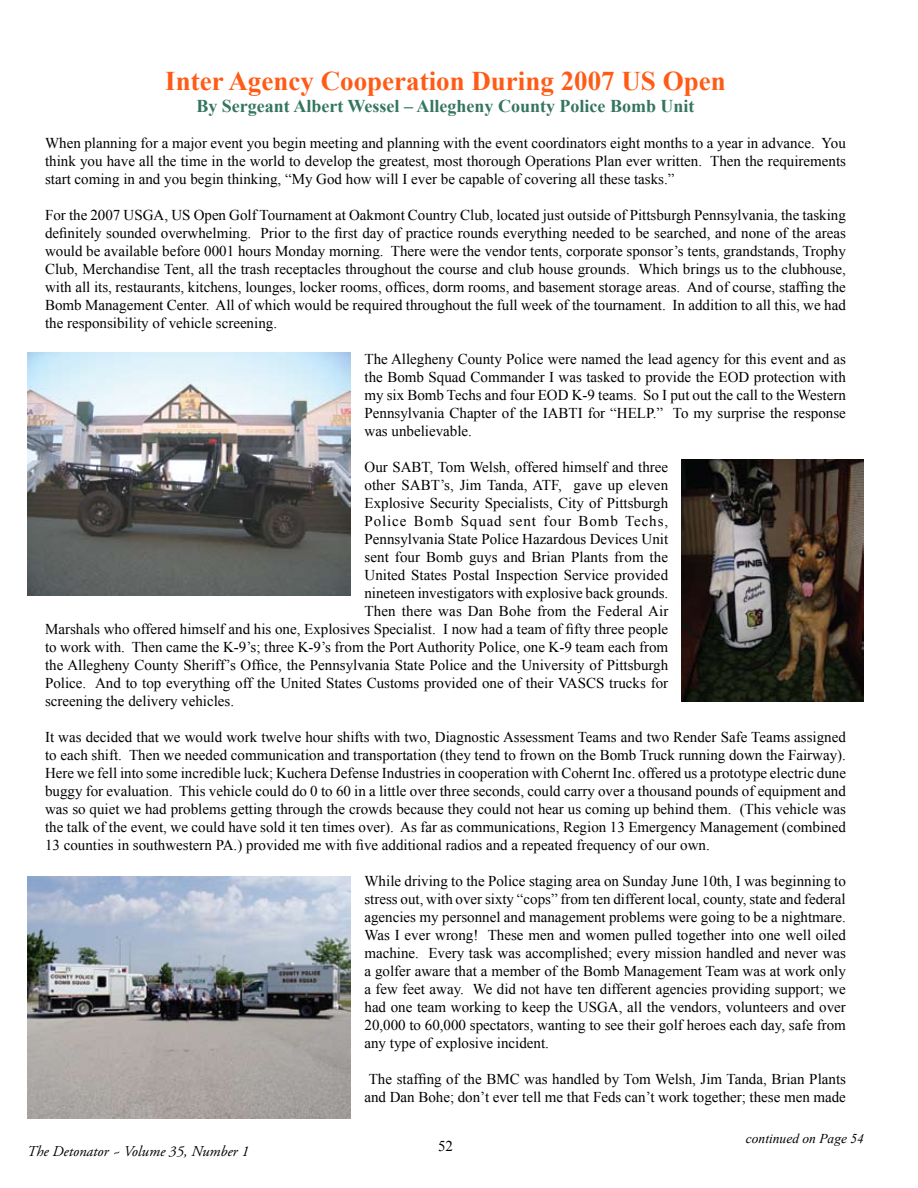
<style>
.page{position:relative;width:918px;height:1188px;background:#fff}
.page>*{position:absolute;margin:0;border:0;box-sizing:border-box;transform-origin:0 0}
.t1{font:700 27px "Times New Roman";color:#ff5b16}
.t2{font:700 18px "Times New Roman";color:#34755e}
.t3{font:15px/18px "Times New Roman";color:#000;text-align:justify}
.t4{font:15px "Times New Roman";letter-spacing:.06em;color:#000}
.t5{font:italic 15px "Adobe Garamond";color:#000}
.t6{font:italic 13.5px "Times New Roman";color:#000}
</style>
<div class="page">
<img style="left:27px;top:352px;width:324px;height:243px">
<img style="left:682px;top:459px;width:182px;height:243px">
<img style="left:27px;top:876px;width:324px;height:243px">
<h1 class="t1" style="left:165px;top:63px;width:562px">Inter Agency Cooperation During 2007 US Open</h1>
<p class="t2" style="left:196px;top:93px;width:500px">By Sergeant Albert Wessel – Allegheny County Police Bomb Unit</p>
<p class="t3" style="left:45px;top:134px;width:802px">When planning for a major event you begin meeting and planning with the event coordinators eight months to a year in advance. You think you have all the time in the world to develop the greatest, most thorough Operations Plan ever written. Then the requirements start coming in and you begin thinking, “My God how will I ever be capable of covering all these tasks.”</p>
<p class="t3" style="left:45px;top:206px;width:802px">For the 2007 USGA, US Open Golf Tournament at Oakmont Country Club, located just outside of Pittsburgh Pennsylvania, the tasking definitely sounded overwhelming. Prior to the first day of practice rounds everything needed to be searched, and none of the areas would be available before 0001 hours Monday morning. There were the vendor tents, corporate sponsor’s tents, grandstands, Trophy Club, Merchandise Tent, all the trash receptacles throughout the course and club house grounds. Which brings us to the clubhouse, with all its, restaurants, kitchens, lounges, locker rooms, offices, dorm rooms, and basement storage areas. And of course, staffing the Bomb Management Center. All of which would be required throughout the full week of the tournament. In addition to all this, we had the responsibility of vehicle screening.</p>
<p class="t3" style="left:365px;top:350px;width:483px">The Allegheny County Police were named the lead agency for this event and as the Bomb Squad Commander I was tasked to provide the EOD protection with my six Bomb Techs and four EOD K-9 teams. So I put out the call to the Western Pennsylvania Chapter of the IABTI for “HELP.” To my surprise the response was unbelievable.</p>
<p class="t3" style="left:365px;top:458px;width:305px">Our SABT, Tom Welsh, offered himself and three</p>
<p class="t3" style="left:365px;top:476px;width:305px">other SABT’s, Jim Tanda, ATF, gave up eleven</p>
<p class="t3" style="left:365px;top:494px;width:305px">Explosive Security Specialists, City of Pittsburgh</p>
<p class="t4" style="left:365px;top:511px;width:305px">Police Bomb Squad sent four Bomb Techs,</p>
<p class="t3" style="left:365px;top:530px;width:305px">Pennsylvania State Police Hazardous Devices Unit</p>
<p class="t3" style="left:365px;top:548px;width:305px">sent four Bomb guys and Brian Plants from the</p>
<p class="t3" style="left:365px;top:566px;width:305px">United States Postal Inspection Service provided</p>
<p class="t3" style="left:365px;top:584px;width:305px">nineteen investigators with explosive back grounds.</p>
<p class="t3" style="left:365px;top:602px;width:305px">Then there was Dan Bohe from the Federal Air</p>
<p class="t3" style="left:45px;top:620px;width:625px">Marshals who offered himself and his one, Explosives Specialist. I now had a team of fifty three people</p>
<p class="t3" style="left:45px;top:638px;width:625px">to work with. Then came the K-9’s; three K-9’s from the Port Authority Police, one K-9 team each from</p>
<p class="t3" style="left:45px;top:656px;width:625px">the Allegheny County Sheriff’s Office, the Pennsylvania State Police and the University of Pittsburgh</p>
<p class="t3" style="left:45px;top:674px;width:625px">Police. And to top everything off the United States Customs provided one of their VASCS trucks for</p>
<p class="t3" style="left:45px;top:692px;width:191px">screening the delivery vehicles.</p>
<p class="t3" style="left:45px;top:728px;width:803px">It was decided that we would work twelve hour shifts with two, Diagnostic Assessment Teams and two Render Safe Teams assigned to each shift. Then we needed communication and transportation (they tend to frown on the Bomb Truck running down the Fairway).<br>Here we fell into some incredible luck; Kuchera Defense Industries in cooperation with Cohernt Inc. offered us a prototype electric dune buggy for evaluation. This vehicle could do 0 to 60 in a little over three seconds, could carry over a thousand pounds of equipment and was so quiet we had problems getting through the crowds because they could not hear us coming up behind them. (This vehicle was the talk of the event, we could have sold it ten times over). As far as communications, Region 13 Emergency Management (combined 13 counties in southwestern PA.) provided me with five additional radios and a repeated frequency of our own.</p>
<p class="t3" style="left:365px;top:872px;width:483px">While driving to the Police staging area on Sunday June 10th, I was beginning to stress out, with over sixty “cops” from ten different local, county, state and federal agencies my personnel and management problems were going to be a nightmare.<br>Was I ever wrong! These men and women pulled together into one well oiled machine. Every task was accomplished; every mission handled and never was a golfer aware that a member of the Bomb Management Team was at work only a few feet away. We did not have ten different agencies providing support; we had one team working to keep the USGA, all the vendors, volunteers and over 20,000 to 60,000 spectators, wanting to see their golf heroes each day, safe from any type of explosive incident.</p>
<p class="t3" style="left:365px;top:1070px;width:483px">The staffing of the BMC was handled by Tom Welsh, Jim Tanda, Brian Plants and Dan Bohe; don’t ever tell me that Feds can’t work together; these men made</p>
<p class="t6" style="left:746px;top:1130px;width:120px">continued on Page 54</p>
<p class="t5" style="left:27px;top:1143px;width:223px">The Detonator ~ Volume 35, Number 1</p>
<p class="t3" style="left:438px;top:1137px;width:16px">52</p>
</div>
